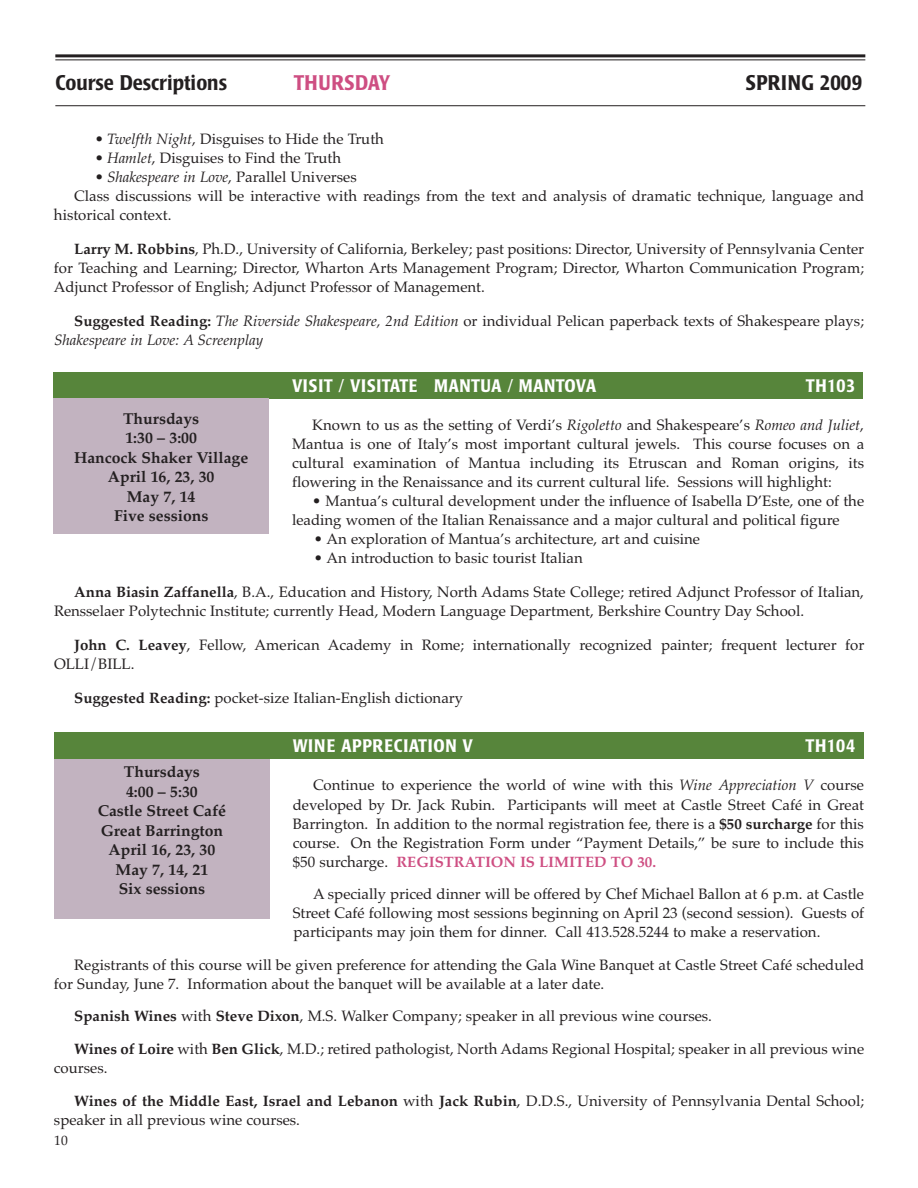
<style>
.page{position:relative;width:918px;height:1188px;background:#fff}
.page>*{position:absolute;margin:0;border:0;box-sizing:border-box;transform-origin:0 0}
.t1{font:500 condensed 21px "Poppl Laudatio";color:#231f20}
.t2{font:500 condensed 21px "Poppl Laudatio";letter-spacing:.02em;color:#231f20}
.t3{font:500 condensed 21px "Poppl Laudatio";color:#ce4e82}
.t4{font:500 condensed 18px "Poppl Laudatio";letter-spacing:.025em;color:#fff}
.t5{font:500 condensed 18px "Poppl Laudatio";letter-spacing:.045em;color:#fff}
.t6{font:700 15.75px/19.5px "Palatino";color:#231f20;text-align:center}
.t7{font:15px/19px "Palatino";color:#231f20}
.t8{font:italic 15px/19px "Palatino";color:#231f20}
.t9{font:13.5px "Palatino";color:#231f20}
.s1{font-style:italic}
.s2{font-style:normal}
.s3{font-weight:700}
.s4{font-weight:700;font-style:normal}
.s5{font-weight:700;color:#ce4e82}
</style>
<div class="page">
<div style="left:54px;top:733px;width:810px;height:26px;background:#57853b"></div>
<div style="left:53px;top:372px;width:810px;height:27px;background:#57853b"></div>
<hr style="left:55px;top:54px;width:810px;height:3px;background:#231f20">
<hr style="left:55px;top:59px;width:810px;height:1px;background:#231f20">
<hr style="left:55px;top:105px;width:810px;height:1px;background:#231f20">
<div style="left:54px;top:398px;width:215px;height:135px;background:#c2b3c0"></div>
<div style="left:54px;top:759px;width:215px;height:160px;background:#c2b3c0"></div>
<h1 class="t1" style="left:55px;top:74px;width:173px">Course Descriptions</h1>
<h1 class="t3" style="left:294px;top:74px;width:98px">THURSDAY</h1>
<h1 class="t2" style="left:745px;top:74px;width:118px">SPRING 2009</h1>
<p class="t7" style="left:95px;top:129px;width:290px"><span class="s1">• Twelfth Night</span>, Disguises to Hide the Truth</p>
<p class="t7" style="left:95px;top:148px;width:247px"><span class="s1">• Hamlet</span>, Disguises to Find the Truth</p>
<p class="t8" style="left:95px;top:167px;width:263px">• Shakespeare in Love<span class="s2">, Parallel Universes</span></p>
<p class="t7" style="left:74px;top:186px;width:792px">Class discussions will be interactive with readings from the text and analysis of dramatic technique, language and</p>
<p class="t7" style="left:54px;top:205px;width:119px">historical context.</p>
<p class="t7" style="left:54px;top:239px;width:812px;text-align:justify;text-indent:20px"><span class="s3">Larry M. Robbins</span>, Ph.D., University of California, Berkeley; past positions: Director, University of Pennsylvania Center for Teaching and Learning; Director, Wharton Arts Management Program; Director, Wharton Communication Program; Adjunct Professor of English; Adjunct Professor of Management.</p>
<p class="t8" style="left:54px;top:311px;width:812px;text-indent:20px"><span class="s4">Suggested Reading:</span> The Riverside Shakespeare, 2nd Edition <span class="s2">or individual Pelican paperback texts of Shakespeare plays;<br></span>Shakespeare in Love: A Screenplay</p>
<p class="t4" style="left:292px;top:377px;width:306px">VISIT / VISITATE MANTUA / MANTOVA</p>
<p class="t4" style="left:806px;top:377px;width:51px">TH103</p>
<p class="t7" style="left:292px;top:415px;width:574px;text-align:justify;text-indent:20px">Known to us as the setting of Verdi’s <span class="s1">Rigoletto</span> and Shakespeare’s <span class="s1">Romeo and Juliet</span>, Mantua is one of Italy’s most important cultural jewels. This course focuses on a cultural examination of Mantua including its Etruscan and Roman origins, its flowering in the Renaissance and its current cultural life. Sessions will highlight:</p>
<p class="t7" style="left:292px;top:491px;width:574px;text-indent:20px">• Mantua’s cultural development under the influence of Isabella D’Este, one of the leading women of the Italian Renaissance and a major cultural and political figure</p>
<p class="t7" style="left:314px;top:529px;width:388px">• An exploration of Mantua’s architecture, art and cuisine</p>
<p class="t7" style="left:314px;top:548px;width:270px">• An introduction to basic tourist Italian</p>
<p class="t7" style="left:54px;top:582px;width:812px;text-indent:20px"><span class="s3">Anna Biasin Zaffanella</span>, B.A., Education and History, North Adams State College; retired Adjunct Professor of Italian,<br>Rensselaer Polytechnic Institute; currently Head, Modern Language Department, Berkshire Country Day School.</p>
<p class="t7" style="left:54px;top:636px;width:812px;text-indent:20px"><span class="s3">John C. Leavey</span>, Fellow, American Academy in Rome; internationally recognized painter; frequent lecturer for<br>OLLI/BILL.</p>
<p class="t7" style="left:74px;top:689px;width:390px"><span class="s3">Suggested Reading:</span> pocket-size Italian-English dictionary</p>
<p class="t5" style="left:293px;top:738px;width:182px">WINE APPRECIATION V</p>
<p class="t4" style="left:806px;top:738px;width:51px">TH104</p>
<p class="t7" style="left:293px;top:776px;width:573px;text-align:justify;text-indent:20px">Continue to experience the world of wine with this <span class="s1">Wine Appreciation V</span> course developed by Dr. Jack Rubin. Participants will meet at Castle Street Café in Great Barrington. In addition to the normal registration fee, there is a <span class="s3">$50 surcharge</span> for this course. On the Registration Form under “Payment Details,” be sure to include this $50 surcharge. <span class="s5">REGISTRATION IS LIMITED TO 30.</span></p>
<p class="t7" style="left:293px;top:885px;width:573px;text-align:justify;text-indent:20px">A specially priced dinner will be offered by Chef Michael Ballon at 6 p.m. at Castle Street Café following most sessions beginning on April 23 (second session). Guests of participants may join them for dinner. Call 413.528.5244 to make a reservation.</p>
<p class="t7" style="left:54px;top:955px;width:812px;text-indent:20px">Registrants of this course will be given preference for attending the Gala Wine Banquet at Castle Street Café scheduled for Sunday, June 7. Information about the banquet will be available at a later date.</p>
<p class="t7" style="left:74px;top:1000px;width:791px;line-height:32.5px"><span class="s3">Spanish Wines</span> with <span class="s3">Steve Dixon</span>, M.S. Walker Company; speaker in all previous wine courses.<br><span class="s3">Wines of Loire</span> with <span class="s3">Ben Glick</span>, M.D.; retired pathologist, North Adams Regional Hospital; speaker in all previous wine</p>
<p class="t7" style="left:74px;top:1052px;width:791px;line-height:32.5px;text-indent:-20px">courses.<br><span class="s3">Wines of the Middle East, Israel and Lebanon</span> with <span class="s3">Jack Rubin</span>, D.D.S., University of Pennsylvania Dental School;</p>
<p class="t7" style="left:54px;top:1110px;width:248px">speaker in all previous wine courses.</p>
<p class="t6" style="left:74px;top:409px;width:176px">Thursdays<br>1:30 – 3:00<br>Hancock Shaker Village<br>April 16, 23, 30<br>May 7, 14<br>Five sessions</p>
<p class="t6" style="left:98px;top:762px;width:130px">Thursdays<br>4:00 – 5:30<br>Castle Street Café<br>Great Barrington<br>April 16, 23, 30<br>May 7, 14, 21<br>Six sessions</p>
<p class="t9" style="left:54px;top:1132px;width:15px">10</p>
</div>
